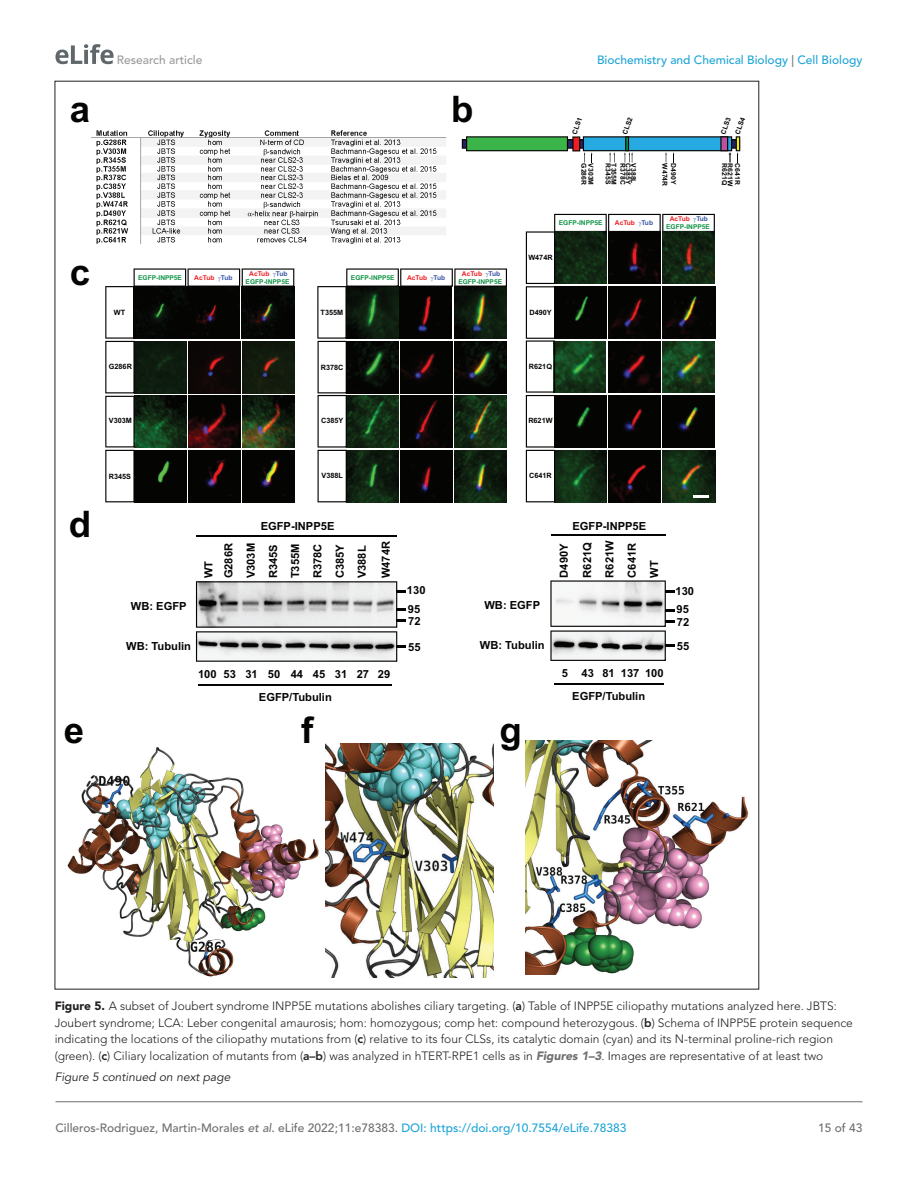
<style>
.page{position:relative;width:918px;height:1188px;background:#fff}
.page>*{position:absolute;margin:0;border:0;box-sizing:border-box;transform-origin:0 0}
.t1{font:700 36.6px "Arial";color:#040503}
.t2{font:300 12px/16.5px "Avenir LT Std";color:#231f20}
.t3{font:500 12px "Avenir LT Std";color:#6e6e70}
.t4{font:500 12px "Avenir LT Std";color:#1ea4d7}
.t5{font:italic 12px "Avenir LT Std";color:#231f20}
.t6{font:500 12px "Avenir LT Std";color:#9a9a9a}
.t7{font:700 11.1px/22.2px "Arial";color:#040503}
.t8{font:700 7.35px "Arial";color:#040503}
.t9{font:700 6.75px/13.5px "Arial";color:#040503}
.t10{font:700 6.6px/7.9px "Arial";color:#109346;text-align:center}
.t11{font:700 6.6px "Arial";color:#ee1f23}
.s1{color:#6e6e70}
.s2{color:#3853a3}
.s3{color:#ee1f23}
.s4{font-weight:900}
.s5{font-weight:800}
.s6{font-weight:900;font-style:italic;color:#6e6e70}
.s7{font-style:italic}
.s8{color:#1ea4d7}
</style>
<div class="page">
<svg style="left:55px;top:44px;width:59px;height:20px"></svg>
<hr style="left:56px;top:1101px;width:806px;height:1px;background:#6e6e70">
<img style="left:67px;top:747px;width:252px;height:230px">
<img style="left:326px;top:744px;width:168px;height:233px">
<img style="left:91px;top:130px;width:356px;height:115px">
<svg style="left:462px;top:136px;width:278px;height:27px"></svg>
<img style="left:525px;top:741px;width:224px;height:234px">
<hr style="left:551px;top:535px;width:114px;height:1px;background:#040503">
<hr style="left:554px;top:683px;width:110px;height:2px;background:#040503">
<svg style="left:550px;top:580px;width:125px;height:81px"></svg>
<hr style="left:197px;top:535px;width:200px;height:2px;background:#040503">
<hr style="left:198px;top:684px;width:194px;height:1px;background:#040503">
<svg style="left:196px;top:581px;width:210px;height:81px"></svg>
<svg style="left:317px;top:268px;width:190px;height:234px"></svg>
<svg style="left:105px;top:268px;width:189px;height:234px"></svg>
<svg style="left:526px;top:214px;width:189px;height:288px"></svg>
<p class="t6" style="left:117px;top:53px;width:87px">Research article</p>
<p class="t4" style="left:597px;top:53px;width:267px">Biochemistry and Chemical Biology <span class="s1">|</span> Cell Biology</p>
<h1 class="t1" style="left:70px;top:83px;width:22px">a</h1>
<h1 class="t1" style="left:451px;top:83px;width:24px">b</h1>
<h1 class="t1" style="left:70px;top:247px;width:22px">c</h1>
<p class="t8" style="left:114px;top:307px;width:13px">WT</p>
<p class="t10" style="left:138px;top:274px;width:45px">EGFP-INPP5E</p>
<p class="t11" style="left:194px;top:273px;width:40px">AcTub <span class="s2">Tub</span></p>
<p class="t10" style="left:246px;top:270px;width:45px"><span class="s3">AcTub</span> <span class="s2">Tub<br></span>EGFP-INPP5E</p>
<p class="t8" style="left:109px;top:362px;width:25px">G286R</p>
<p class="t8" style="left:109px;top:416px;width:25px">V303M</p>
<p class="t10" style="left:351px;top:274px;width:45px">EGFP-INPP5E</p>
<p class="t11" style="left:407px;top:273px;width:40px">AcTub <span class="s2">Tub</span></p>
<p class="t8" style="left:321px;top:307px;width:24px">T355M</p>
<p class="t10" style="left:458px;top:270px;width:45px"><span class="s3">AcTub</span> <span class="s2">Tub<br></span>EGFP-INPP5E</p>
<p class="t8" style="left:321px;top:362px;width:24px">R378C</p>
<p class="t8" style="left:321px;top:416px;width:24px">C385Y</p>
<h1 class="t1" style="left:69px;top:498px;width:24px">d</h1>
<p class="t8" style="left:109px;top:471px;width:24px">R345S</p>
<p class="t8" style="left:322px;top:471px;width:23px">V388L</p>
<p class="t7" style="left:198px;top:578px;width:19px;rotate:-90deg">WT</p>
<p class="t7" style="left:261px;top:515px;width:75px">EGFP-INPP5E</p>
<p class="t7" style="left:218px;top:578px;width:37px;text-align:justify;rotate:-90deg">G286R V303M R345S T355M R378C C385Y V388L</p>
<p class="t7" style="left:375px;top:578px;width:39px;rotate:-90deg">W474R</p>
<p class="t7" style="left:407px;top:580px;width:20px">130</p>
<p class="t9" style="left:568px;top:132px;width:19px;rotate:-70deg">CLS1</p>
<p class="t9" style="left:618px;top:132px;width:19px;rotate:-70deg">CLS2</p>
<p class="t9" style="left:718px;top:127px;width:19px;text-indent:-5px;rotate:-70deg">CLS3<br>CLS4</p>
<p class="t9" style="left:591px;top:163px;width:23px;rotate:90deg">G286R</p>
<p class="t9" style="left:597px;top:163px;width:23px;rotate:90deg">V303M</p>
<p class="t9" style="left:640px;top:163px;width:21px;rotate:90deg">V388L</p>
<p class="t9" style="left:672px;top:163px;width:24px;rotate:90deg">W474R</p>
<p class="t9" style="left:680px;top:163px;width:22px;rotate:90deg">D490Y</p>
<p class="t9" style="left:615px;top:163px;width:22px;rotate:90deg">R345S</p>
<p class="t9" style="left:621px;top:163px;width:23px;rotate:90deg">T355M</p>
<p class="t9" style="left:629px;top:163px;width:23px;rotate:90deg">R378C</p>
<p class="t9" style="left:635px;top:163px;width:22px;rotate:90deg">C385Y</p>
<p class="t9" style="left:737px;top:163px;width:24px;rotate:90deg">R621W</p>
<p class="t9" style="left:744px;top:163px;width:23px;line-height:13px;rotate:90deg">C641R<br>R621Q</p>
<p class="t10" style="left:559px;top:219px;width:45px">EGFP-INPP5E</p>
<p class="t11" style="left:615px;top:218px;width:40px">AcTub <span class="s2">Tub</span></p>
<p class="t8" style="left:528px;top:252px;width:26px">W474R</p>
<p class="t10" style="left:666px;top:215px;width:45px"><span class="s3">AcTub</span> <span class="s2">Tub<br></span>EGFP-INPP5E</p>
<p class="t8" style="left:529px;top:307px;width:24px">D490Y</p>
<p class="t8" style="left:529px;top:361px;width:25px">R621Q</p>
<p class="t8" style="left:528px;top:416px;width:26px">R621W</p>
<p class="t8" style="left:529px;top:471px;width:24px">C641R</p>
<p class="t7" style="left:572px;top:515px;width:75px">EGFP-INPP5E</p>
<p class="t7" style="left:552px;top:578px;width:37px;line-height:23.4px;rotate:-90deg">D490Y<br>R621Q</p>
<p class="t7" style="left:599px;top:578px;width:39px;rotate:-90deg">R621W<br>C641R<br>WT</p>
<p class="t7" style="left:676px;top:580px;width:20px">130</p>
<p class="t7" style="left:131px;top:595px;width:57px">WB: EGFP</p>
<p class="t7" style="left:408px;top:598px;width:14px">95</p>
<p class="t7" style="left:408px;top:610px;width:14px">72</p>
<p class="t7" style="left:126px;top:635px;width:66px">WB: Tubulin</p>
<p class="t7" style="left:408px;top:636px;width:14px">55</p>
<p class="t7" style="left:198px;top:663px;width:20px">100</p>
<p class="t7" style="left:245px;top:663px;width:103px;text-align:center">31 50 44 45 31<br>EGFP/Tubulin</p>
<p class="t7" style="left:223px;top:663px;width:14px">53</p>
<p class="t7" style="left:357px;top:663px;width:35px">27 29</p>
<p class="t7" style="left:484px;top:594px;width:57px">WB: EGFP</p>
<p class="t7" style="left:677px;top:598px;width:14px">95</p>
<p class="t7" style="left:677px;top:611px;width:14px">72</p>
<p class="t7" style="left:480px;top:634px;width:66px">WB: Tubulin</p>
<p class="t7" style="left:677px;top:636px;width:14px">55</p>
<p class="t7" style="left:572px;top:662px;width:93px;line-height:22.8px;text-indent:-10px">5 43 81 137 100<br>EGFP/Tubulin</p>
<h1 class="t1" style="left:64px;top:705px;width:22px">e</h1>
<h1 class="t1" style="left:301px;top:705px;width:14px">f</h1>
<h1 class="t1" style="left:500px;top:705px;width:24px">g</h1>
<p class="t2" style="left:55px;top:998px;width:800px"><span class="s4">Figure 5.</span> A subset of Joubert syndrome INPP5E mutations abolishes ciliary targeting. (<span class="s5">a</span>) Table of INPP5E ciliopathy mutations analyzed here. JBTS:<br>Joubert syndrome; LCA: Leber congenital amaurosis; hom: homozygous; comp het: compound heterozygous. (<span class="s5">b</span>) Schema of INPP5E protein sequence indicating the locations of the ciliopathy mutations from (<span class="s5">c</span>) relative to its four CLSs, its catalytic domain (cyan) and its N-terminal proline-rich region (green). (<span class="s5">c</span>) Ciliary localization of mutants from (<span class="s5">a–b</span>) was analyzed in hTERT-RPE1 cells as in <span class="s6">Figures 1–3</span>. Images are representative of at least two</p>
<p class="t5" style="left:55px;top:1070px;width:177px">Figure 5 continued on next page</p>
<p class="t3" style="left:56px;top:1121px;width:572px">Cilleros-Rodriguez, Martin-Morales <span class="s7">et al</span>. eLife 2022;11:e78383. <span class="s8">DOI: https://doi.org/10.7554/eLife.78383</span></p>
<p class="t3" style="left:818px;top:1121px;width:46px">15 of 43</p>
</div>
